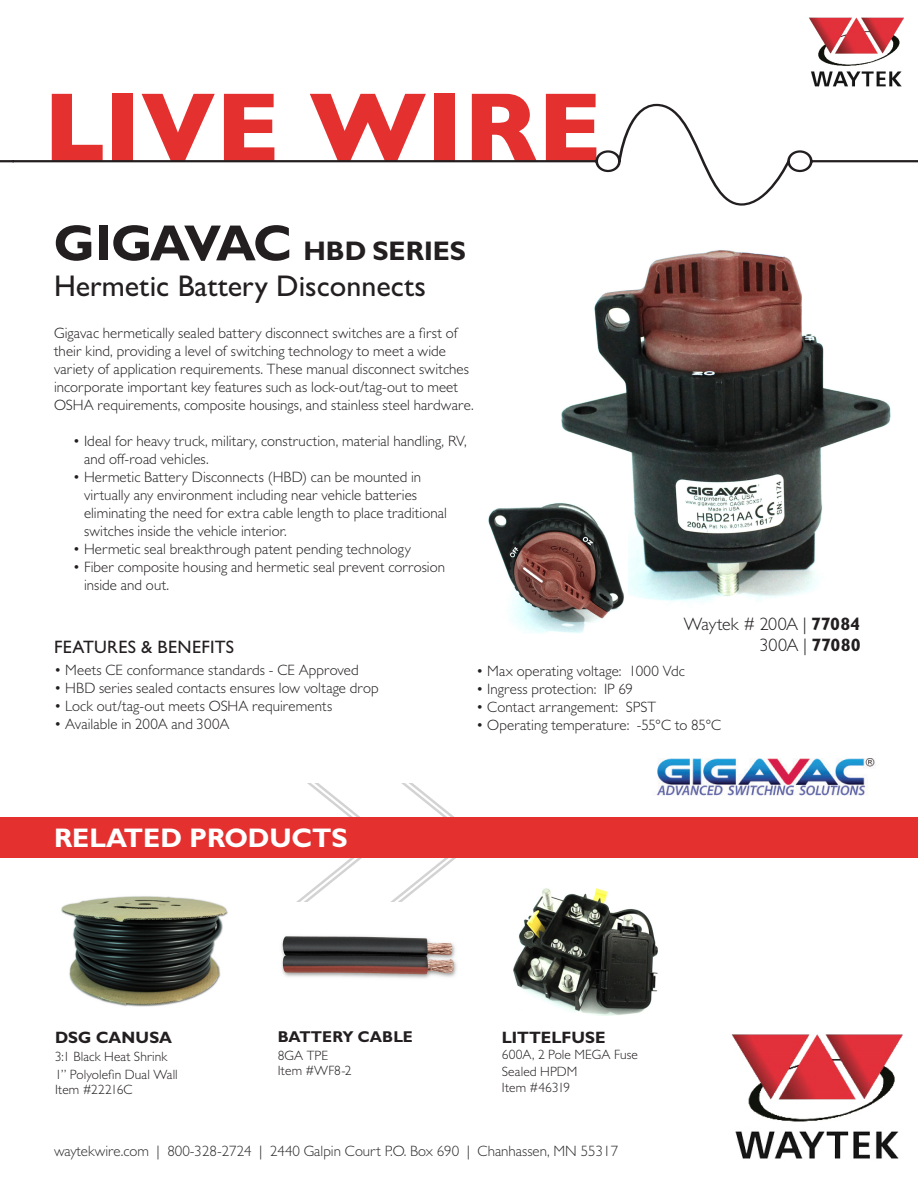
<style>
.page{position:relative;width:918px;height:1188px;background:#fff}
.page>*{position:absolute;margin:0;border:0;box-sizing:border-box;transform-origin:0 0}
.t1{font:800 99px "Gill Sans MT Std";letter-spacing:-.005em;color:#e43130}
.t2{font:500 30px "Gill Sans MT Std";color:#231f20}
.t3{font:700 27px "Gill Sans MT Std";color:#231f20}
.t4{font:700 27px "Gill Sans MT Std";color:#fff}
.t5{font:300 18px "Gill Sans MT Std";letter-spacing:-.01em;color:#231f20}
.t6{font:500 18px "Gill Sans MT Std";letter-spacing:.01em;color:#231f20}
.t7{font:700 16.5px "Gill Sans MT Std";color:#231f20}
.t8{font:700 15.75px "Gill Sans MT Std";letter-spacing:-.005em;color:#231f20}
.t9{font:300 15px/18px "Gill Sans MT Std";letter-spacing:.005em;color:#231f20}
.t10{font:300 15px "Gill Sans MT Std";color:#312f30}
.t11{font:300 13.5px "Gill Sans MT Std";letter-spacing:.01em;color:#231f20}
.s1{font-size:51px}
.s2{font-weight:700}
</style>
<div class="page">
<svg style="left:14px;top:103px;width:904px;height:103px"></svg>
<svg style="left:0;top:160px;width:14px;height:3px"></svg>
<img style="left:731px;top:1034px;width:172px;height:125px">
<svg style="left:296px;top:783px;width:160px;height:119px"></svg>
<img style="left:513px;top:888px;width:145px;height:128px">
<div style="left:0;top:817px;width:918px;height:41px;background:#e43130"></div>
<img style="left:561px;top:250px;width:330px;height:355px">
<img style="left:61px;top:896px;width:167px;height:111px">
<img style="left:281px;top:936px;width:176px;height:43px">
<img style="left:809px;top:17px;width:95px;height:70px">
<img style="left:488px;top:497px;width:139px;height:136px">
<img style="left:656px;top:758px;width:219px;height:38px">
<p class="t1" style="left:43px;top:69px;width:560px">LIVE WIRE</p>
<p class="t3" style="left:54px;top:235px;width:414px"><span class="s1">GIGAVAC</span> HBD SERIES</p>
<p class="t2" style="left:54px;top:268px;width:373px">Hermetic Battery Disconnects</p>
<p class="t9" style="left:54px;top:323px;width:421px">Gigavac hermetically sealed battery disconnect switches are a first of their kind, providing a level of switching technology to meet a wide variety of application requirements. These manual disconnect switches incorporate important key features such as lock-out/tag-out to meet OSHA requirements, composite housings, and stainless steel hardware.</p>
<p class="t9" style="left:73px;top:431px;width:396px">• Ideal for heavy truck, military, construction, material handling, RV,</p>
<p class="t9" style="left:84px;top:449px;width:126px">and off-road vehicles.</p>
<p class="t9" style="left:73px;top:467px;width:350px">• Hermetic Battery Disconnects (HBD) can be mounted in</p>
<p class="t9" style="left:84px;top:485px;width:335px">virtually any environment including near vehicle batteries</p>
<p class="t9" style="left:84px;top:503px;width:364px">eliminating the need for extra cable length to place traditional</p>
<p class="t9" style="left:84px;top:521px;width:204px">switches inside the vehicle interior.</p>
<p class="t9" style="left:73px;top:539px;width:340px">• Hermetic seal breakthrough patent pending technology</p>
<p class="t9" style="left:73px;top:557px;width:374px">• Fiber composite housing and hermetic seal prevent corrosion</p>
<p class="t9" style="left:84px;top:575px;width:87px">inside and out.</p>
<p class="t6" style="left:54px;top:636px;width:182px">FEATURES &amp; BENEFITS</p>
<p class="t5" style="left:684px;top:613px;width:178px">Waytek # 200A | <span class="s2">77084</span></p>
<p class="t5" style="left:760px;top:635px;width:102px">300A | <span class="s2">77080</span></p>
<p class="t9" style="left:54px;top:661px;width:306px">• Meets CE conformance standards - CE Approved</p>
<p class="t9" style="left:54px;top:679px;width:326px">• HBD series sealed contacts ensures low voltage drop</p>
<p class="t9" style="left:54px;top:697px;width:280px">• Lock out/tag-out meets OSHA requirements</p>
<p class="t9" style="left:54px;top:715px;width:177px">• Available in 200A and 300A</p>
<p class="t4" style="left:54px;top:822px;width:295px">RELATED PRODUCTS</p>
<p class="t9" style="left:476px;top:662px;width:210px">• Max operating voltage: 1000 Vdc</p>
<p class="t9" style="left:476px;top:680px;width:159px">• Ingress protection: IP 69</p>
<p class="t9" style="left:476px;top:698px;width:182px">• Contact arrangement: SPST</p>
<p class="t9" style="left:476px;top:716px;width:247px">• Operating temperature: -55°C to 85°C</p>
<p class="t7" style="left:55px;top:1027px;width:118px">DSG CANUSA</p>
<p class="t11" style="left:55px;top:1048px;width:114px">3:1 Black Heat Shrink</p>
<p class="t11" style="left:55px;top:1066px;width:124px">1” Polyolefin Dual Wall</p>
<p class="t11" style="left:55px;top:1081px;width:79px">Item #22216C</p>
<p class="t8" style="left:278px;top:1027px;width:137px">BATTERY CABLE</p>
<p class="t11" style="left:278px;top:1048px;width:52px">8GA TPE</p>
<p class="t11" style="left:278px;top:1063px;width:75px">Item #WF8-2</p>
<p class="t7" style="left:502px;top:1027px;width:105px">LITTELFUSE</p>
<p class="t11" style="left:502px;top:1047px;width:138px">600A, 2 Pole MEGA Fuse</p>
<p class="t11" style="left:502px;top:1063px;width:77px">Sealed HPDM</p>
<p class="t11" style="left:502px;top:1080px;width:70px">Item #46319</p>
<p class="t10" style="left:54px;top:1142px;width:566px">waytekwire.com | 800-328-2724 | 2440 Galpin Court P.O. Box 690 | Chanhassen, MN 55317</p>
</div>
